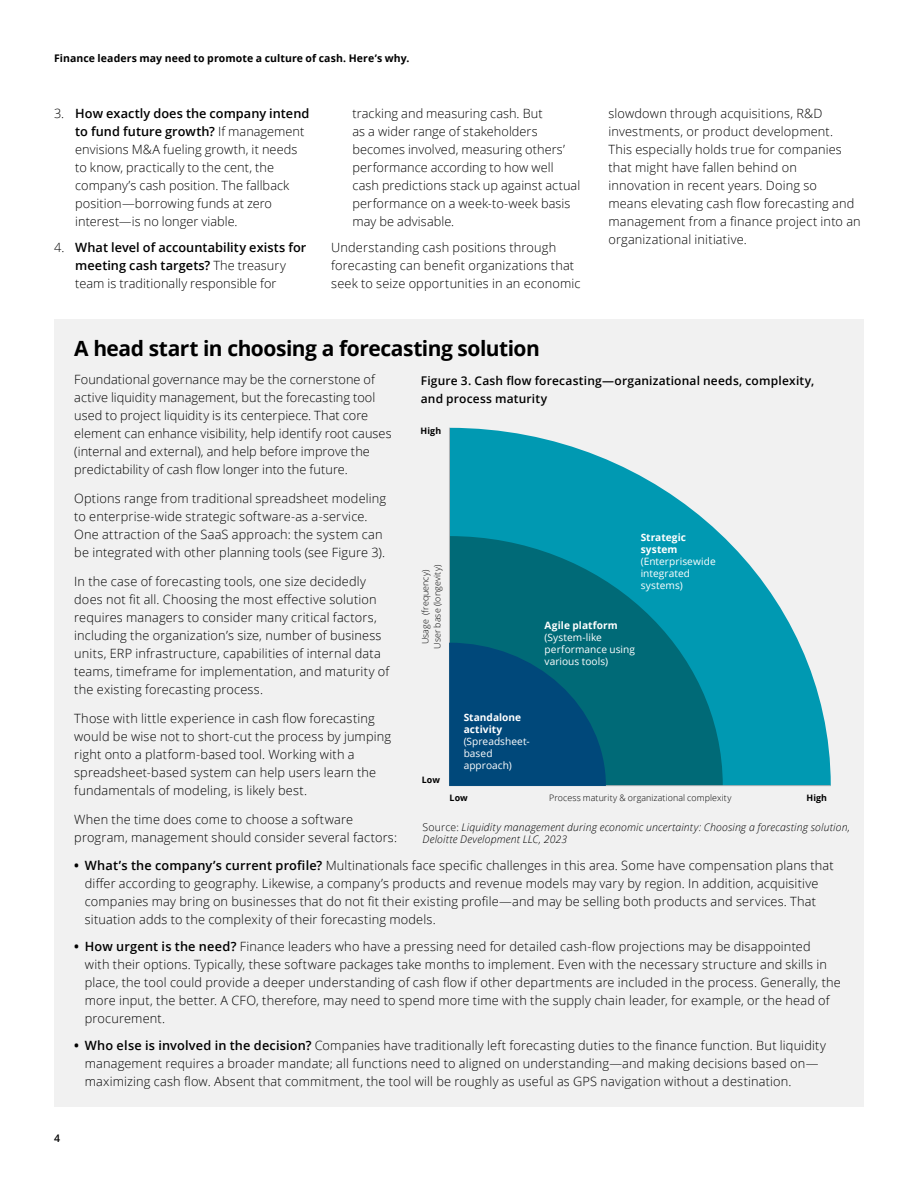
<style>
.page{position:relative;width:918px;height:1188px;background:#fff}
.page>*{position:absolute;margin:0;border:0;box-sizing:border-box;transform-origin:0 0}
.Body_copy__8_5_12pt{font:700 21px "Open Sans";letter-spacing:-.025em;color:#000}
.Body_copy__8_5_12pt-2{font:300 12.75px/18px "Open Sans";letter-spacing:.01em;color:#000}
.t1{font:600 12.75px/18px "Open Sans";letter-spacing:.005em;color:#000}
.Body_copy__8_5_12pt-3{font:600 12px/18px "Open Sans";letter-spacing:.015em;color:#000}
.Body_copy__8_5_12pt-4{font:italic 300 10.5px/12.6px "Open Sans";letter-spacing:.015em;color:#000}
.Story_heading_light{font:700 10.5px "Open Sans";letter-spacing:.01em;color:#000}
.Brochure_title___Lef{font:600 10.5px "Open Sans";color:#000}
.t2{font:10.2px/12px "Open Sans";letter-spacing:.005em;color:#fff}
.t3{font:300 8.85px/12px "Open Sans";letter-spacing:.01em;color:#000;text-align:center}
.t4{font:700 8.85px "Open Sans";letter-spacing:.01em;color:#000}
.s1{font-weight:600}
.s2{font-weight:300}
.s3{font-weight:700}
.s4{font-style:normal}
</style>
<div class="page">
<div style="left:54px;top:319px;width:810px;height:788px;background:#f1f1f1"></div>
<svg style="left:450px;top:428px;width:381px;height:357px;fill:#0099b2"></svg>
<svg style="left:450px;top:536px;width:273px;height:249px;background:#007989"></svg>
<hr style="left:449px;top:428px;width:1px;height:358px;background:#b0b2b4">
<hr style="left:449px;top:785px;width:382px;height:1px;background:#b0b2b4">
<svg style="left:449px;top:643px;width:157px;height:143px;background:#004f79"></svg>
<p class="Story_heading_light" style="left:54px;top:51px;width:357px">Finance leaders may need to promote a culture of cash. Here’s why.</p>
<p class="Body_copy__8_5_12pt-2" style="left:75px;top:104px;width:236px;text-indent:-21px">3. <span class="s1">How exactly does the company intend to fund future growth?</span> If management envisions M&amp;A fueling growth, it needs to know, practically to the cent, the company’s cash position. The fallback position—borrowing funds at zero interest—is no longer viable.</p>
<p class="t1" style="left:75px;top:238px;width:233px;text-indent:-21px"><span class="s2">4.</span> What level of accountability exists for meeting cash targets? <span class="s2">The treasury team is traditionally responsible for</span></p>
<p class="Body_copy__8_5_12pt-2" style="left:352px;top:104px;width:229px">tracking and measuring cash. But<br>as a wider range of stakeholders becomes involved, measuring others’ performance according to how well cash predictions stack up against actual performance on a week-to-week basis may be advisable.</p>
<p class="Body_copy__8_5_12pt-2" style="left:331px;top:238px;width:251px">Understanding cash positions through forecasting can benefit organizations that seek to seize opportunities in an economic</p>
<p class="Body_copy__8_5_12pt-2" style="left:608px;top:104px;width:254px">slowdown through acquisitions, R&amp;D investments, or product development.<br>This especially holds true for companies that might have fallen behind on innovation in recent years. Doing so<br>means elevating cash flow forecasting and management from a finance project into an organizational initiative.</p>
<p class="Body_copy__8_5_12pt" style="left:74px;top:333px;width:467px">A head start in choosing a forecasting solution</p>
<p class="Body_copy__8_5_12pt-2" style="left:74px;top:371px;width:319px">Foundational governance may be the cornerstone of active liquidity management, but the forecasting tool used to project liquidity is its centerpiece. That core element can enhance visibility, help identify root causes (internal and external), and help before improve the predictability of cash flow longer into the future.</p>
<p class="Body_copy__8_5_12pt-2" style="left:74px;top:489px;width:313px">Options range from traditional spreadsheet modeling to enterprise-wide strategic software-as a-service.<br>One attraction of the SaaS approach: the system can be integrated with other planning tools (see Figure 3).</p>
<p class="Body_copy__8_5_12pt-2" style="left:74px;top:572px;width:317px">In the case of forecasting tools, one size decidedly does not fit all. Choosing the most effective solution requires managers to consider many critical factors, including the organization’s size, number of business units, ERP infrastructure, capabilities of internal data teams, timeframe for implementation, and maturity of the existing forecasting process.</p>
<p class="Body_copy__8_5_12pt-2" style="left:74px;top:709px;width:318px">Those with little experience in cash flow forecasting would be wise not to short-cut the process by jumping right onto a platform-based tool. Working with a spreadsheet-based system can help users learn the fundamentals of modeling, is likely best.</p>
<p class="Body_copy__8_5_12pt-2" style="left:74px;top:810px;width:324px">When the time does come to choose a software program, management should consider several factors:</p>
<p class="Body_copy__8_5_12pt-2" style="left:85px;top:857px;width:750px;text-indent:-11px"><span class="s3">•</span> <span class="s1">What’s the company’s current profile?</span> Multinationals face specific challenges in this area. Some have compensation plans that differ according to geography. Likewise, a company’s products and revenue models may vary by region. In addition, acquisitive companies may bring on businesses that do not fit their existing profile—and may be selling both products and services. That situation adds to the complexity of their forecasting models.</p>
<p class="Body_copy__8_5_12pt-2" style="left:85px;top:938px;width:758px;text-indent:-11px"><span class="s3">•</span> <span class="s1">How urgent is the need?</span> Finance leaders who have a pressing need for detailed cash-flow projections may be disappointed<br>with their options. Typically, these software packages take months to implement. Even with the necessary structure and skills in place, the tool could provide a deeper understanding of cash flow if other departments are included in the process. Generally, the more input, the better. A CFO, therefore, may need to spend more time with the supply chain leader, for example, or the head of procurement.</p>
<p class="Body_copy__8_5_12pt-2" style="left:85px;top:1037px;width:743px;text-indent:-11px"><span class="s3">•</span> <span class="s1">Who else is involved in the decision?</span> Companies have traditionally left forecasting duties to the finance function. But liquidity management requires a broader mandate; all functions need to aligned on understanding—and making decisions based on— maximizing cash flow. Absent that commitment, the tool will be roughly as useful as GPS navigation without a destination.</p>
<p class="Body_copy__8_5_12pt-3" style="left:421px;top:371px;width:395px">Figure 3. Cash flow forecasting—organizational needs, complexity, and process maturity</p>
<p class="t4" style="left:421px;top:424px;width:22px">High</p>
<p class="t2" style="left:641px;top:531px;width:76px"><span class="s3">Strategic system </span>(Enterprisewide integrated systems)</p>
<p class="t3" style="left:419px;top:649px;width:85px;rotate:-90deg">Usage (frequency)<br>User base (longevity)</p>
<p class="t2" style="left:545px;top:619px;width:92px"><span class="s3">Agile platform </span>(System-like performance using various tools)</p>
<p class="t2" style="left:464px;top:711px;width:67px"><span class="s3">Standalone activity </span>(Spreadsheet&shy;based approach)</p>
<p class="t4" style="left:422px;top:773px;width:20px">Low</p>
<p class="t3" style="left:549px;top:791px;width:184px">Process maturity &amp; organizational complexity</p>
<p class="t4" style="left:807px;top:791px;width:22px">High</p>
<p class="t4" style="left:450px;top:791px;width:20px">Low</p>
<p class="Body_copy__8_5_12pt-4" style="left:423px;top:820px;width:429px"><span class="s4">Source:</span> Liquidity management during economic uncertainty: Choosing a forecasting solution,<br>Deloitte Development LLC, 2023</p>
<p class="Brochure_title___Lef" style="left:54px;top:1131px;width:7px">4</p>
</div>
